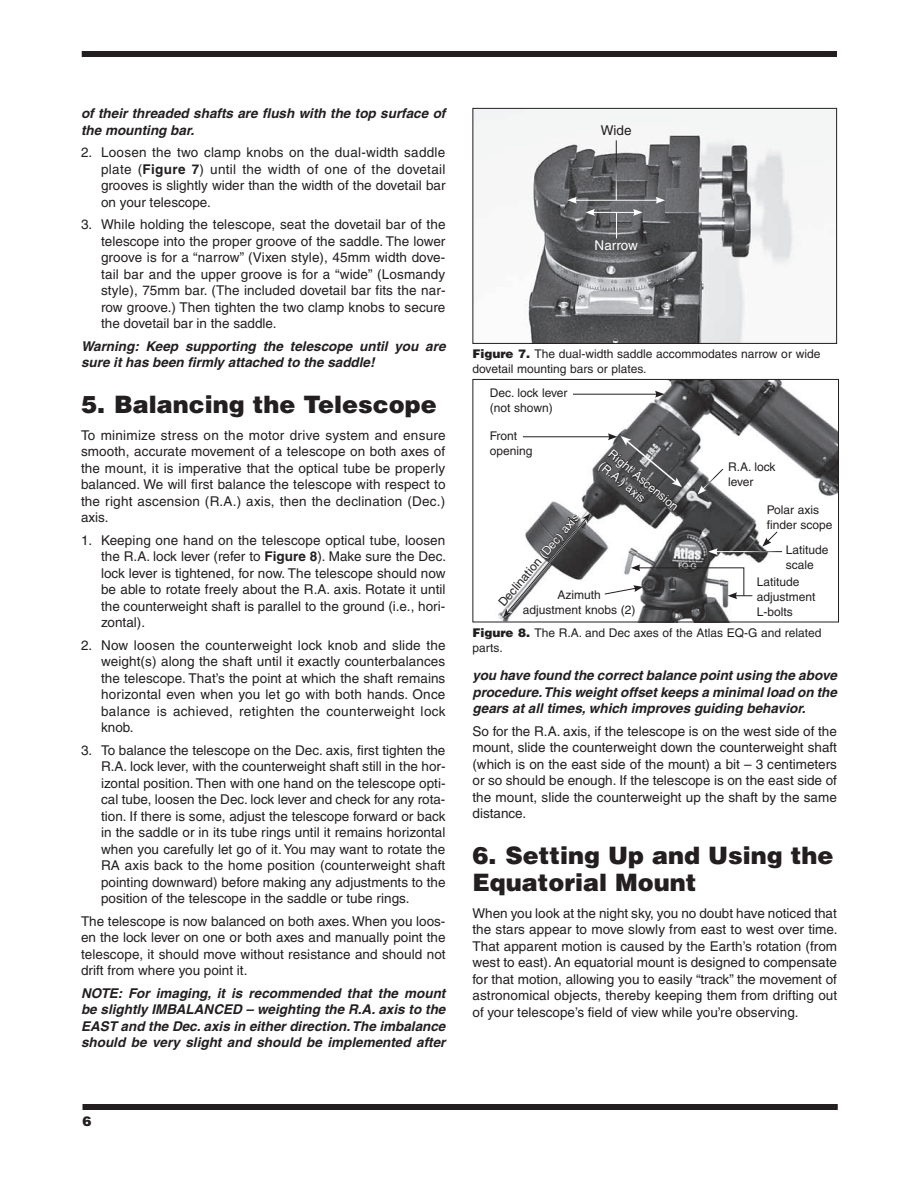
<style>
.page{position:relative;width:918px;height:1188px;background:#fff}
.page>*{position:absolute;margin:0;border:0;box-sizing:border-box;transform-origin:0 0}
.t1{font:900 24px/27px "Helvetica";color:#231f20}
.t2{font:13.5px/16.5px "Helvetica";color:#231f20;text-align:justify}
.t3{font:italic 700 13.5px/16.5px "Helvetica";color:#231f20}
.t4{font:13.5px "Helvetica";color:#fff}
.t5{font:900 13.5px "Helvetica";color:#231f20}
.t6{font:12px/15px "Helvetica";color:#231f20}
.t7{font:12px/15px "Helvetica";color:#fff}
.s1{font-weight:700}
.s2{font-weight:900}
.s3{color:#fff}
</style>
<div class="page">
<div style="left:82px;top:51px;width:755px;height:6px;background:#231f20"></div>
<div style="left:82px;top:1104px;width:756px;height:6px;background:#231f20"></div>
<img style="left:498px;top:381px;width:339px;height:239px">
<div style="left:472px;top:379px;width:367px;height:243px;border:1px solid #231f20"></div>
<svg style="left:503px;top:514px;width:87px;height:104px"></svg>
<hr style="left:573px;top:394px;width:84px;height:1px;background:#231f20">
<svg style="left:655px;top:391px;width:9px;height:7px"></svg>
<hr style="left:523px;top:436px;width:87px;height:1px;background:#231f20">
<svg style="left:598px;top:433px;width:84px;height:79px;background:#5a5a5c"></svg>
<svg style="left:698px;top:468px;width:26px;height:26px"></svg>
<svg style="left:762px;top:531px;width:16px;height:16px"></svg>
<hr style="left:715px;top:551px;width:67px;height:1px;background:#fff">
<svg style="left:708px;top:548px;width:10px;height:7px"></svg>
<svg style="left:604px;top:564px;width:148px;height:35px"></svg>
<img style="left:474px;top:110px;width:361px;height:232px">
<div style="left:472px;top:108px;width:365px;height:236px;border:1px solid #231f20"></div>
<hr style="left:575px;top:200px;width:83px;height:1px;background:#fff">
<svg style="left:567px;top:197px;width:10px;height:7px"></svg>
<svg style="left:656px;top:197px;width:9px;height:7px"></svg>
<hr style="left:593px;top:212px;width:43px;height:1px;background:#fff">
<svg style="left:585px;top:209px;width:10px;height:7px"></svg>
<svg style="left:633px;top:209px;width:10px;height:7px"></svg>
<hr style="left:616px;top:140px;width:1px;height:60px;background:#fff">
<svg style="left:616px;top:213px;width:1px;height:25px"></svg>
<p class="t3" style="left:81px;top:105px;width:366px">of their threaded shafts are flush with the top surface of the mounting bar.</p>
<p class="t2" style="left:101px;top:144px;width:346px;text-indent:-20px">2. Loosen the two clamp knobs on the dual-width saddle plate (<span class="s1">Figure 7</span>) until the width of one of the dovetail grooves is slightly wider than the width of the dovetail bar on your telescope.</p>
<p class="t2" style="left:101px;top:216px;width:346px;text-indent:-20px">3. While holding the telescope, seat the dovetail bar of the telescope into the proper groove of the saddle. The lower groove is for a “narrow” (Vixen style), 45mm width dove&shy;tail bar and the upper groove is for a “wide” (Losmandy style), 75mm bar. (The included dovetail bar fits the nar&shy;row groove.) Then tighten the two clamp knobs to secure the dovetail bar in the saddle.</p>
<p class="t3" style="left:81px;top:338px;width:366px">Warning: Keep supporting the telescope until you are sure it has been firmly attached to the saddle!</p>
<h1 class="t1" style="left:81px;top:390px;width:357px">5. Balancing the Telescope</h1>
<p class="t2" style="left:81px;top:427px;width:366px">To minimize stress on the motor drive system and ensure smooth, accurate movement of a telescope on both axes of the mount, it is imperative that the optical tube be properly balanced. We will first balance the telescope with respect to the right ascension (R.A.) axis, then the declination (Dec.) axis.</p>
<p class="t2" style="left:101px;top:532px;width:347px;text-indent:-20px">1. Keeping one hand on the telescope optical tube, loosen the R.A. lock lever (refer to <span class="s1">Figure 8</span>). Make sure the Dec. lock lever is tightened, for now. The telescope should now be able to rotate freely about the R.A. axis. Rotate it until the counterweight shaft is parallel to the ground (i.e., hori&shy;zontal).</p>
<p class="t2" style="left:101px;top:637px;width:346px;text-indent:-20px">2. Now loosen the counterweight lock knob and slide the weight(s) along the shaft until it exactly counterbalances the telescope. That’s the point at which the shaft remains horizontal even when you let go with both hands. Once balance is achieved, retighten the counterweight lock knob.</p>
<p class="t2" style="left:101px;top:742px;width:346px;text-indent:-20px">3. To balance the telescope on the Dec. axis, first tighten the R.A. lock lever, with the counterweight shaft still in the hor&shy;izontal position. Then with one hand on the telescope opti&shy;cal tube, loosen the Dec. lock lever and check for any rota&shy;tion. If there is some, adjust the telescope forward or back in the saddle or in its tube rings until it remains horizontal when you carefully let go of it. You may want to rotate the RA axis back to the home position (counterweight shaft pointing downward) before making any adjustments to the position of the telescope in the saddle or tube rings.</p>
<p class="t2" style="left:81px;top:913px;width:366px">The telescope is now balanced on both axes. When you loos&shy;en the lock lever on one or both axes and manually point the telescope, it should move without resistance and should not drift from where you point it.</p>
<p class="t3" style="left:81px;top:984px;width:366px;text-align:justify">NOTE: For imaging, it is recommended that the mount be slightly IMBALANCED – weighting the R.A. axis to the EAST and the Dec. axis in either direction. The imbalance should be very slight and should be implemented after</p>
<p class="t2" style="left:601px;top:122px;width:32px">Wide</p>
<p class="t4" style="left:595px;top:237px;width:45px">Narrow</p>
<p class="t6" style="left:472px;top:346px;width:349px"><span class="s2">Figure 7.</span> The dual-width saddle accommodates narrow or wide dovetail mounting bars or plates.</p>
<p class="t6" style="left:490px;top:385px;width:79px">Dec. lock lever (not shown)</p>
<p class="t6" style="left:490px;top:429px;width:44px">Front opening</p>
<p class="t7" style="left:615px;top:446px;width:89px;rotate:40deg">Right Ascension (R.A.) axis</p>
<p class="t6" style="left:495px;top:600px;width:119px;rotate:-50deg">Declination <span class="s3">(Dec) axis</span></p>
<p class="t6" style="left:523px;top:587px;width:114px;text-align:center">Azimuth<br>adjustment knobs (2)</p>
<p class="t6" style="left:728px;top:459px;width:49px">R.A. lock lever</p>
<p class="t6" style="left:767px;top:502px;width:67px">Polar axis finder scope</p>
<p class="t6" style="left:786px;top:542px;width:44px">Latitude scale</p>
<p class="t6" style="left:757px;top:574px;width:60px">Latitude adjustment<br>L-bolts</p>
<p class="t6" style="left:472px;top:625px;width:350px"><span class="s2">Figure 8.</span> The R.A. and Dec axes of the Atlas EQ-G and related parts.</p>
<p class="t3" style="left:472px;top:667px;width:366px;text-align:justify">you have found the correct balance point using the above procedure. This weight offset keeps a minimal load on the gears at all times, which improves guiding behavior.</p>
<p class="t2" style="left:472px;top:723px;width:366px">So for the R.A. axis, if the telescope is on the west side of the mount, slide the counterweight down the counterweight shaft (which is on the east side of the mount) a bit – 3 centimeters or so should be enough. If the telescope is on the east side of the mount, slide the counterweight up the shaft by the same distance.</p>
<h1 class="t1" style="left:472px;top:841px;width:362px">6. Setting Up and Using the<br>Equatorial Mount</h1>
<p class="t2" style="left:472px;top:905px;width:367px">When you look at the night sky, you no doubt have noticed that the stars appear to move slowly from east to west over time.<br>That apparent motion is caused by the Earth’s rotation (from west to east). An equatorial mount is designed to compensate for that motion, allowing you to easily “track” the movement of astronomical objects, thereby keeping them from drifting out of your telescope’s field of view while you’re observing.</p>
<p class="t5" style="left:82px;top:1113px;width:11px">6</p>
</div>
